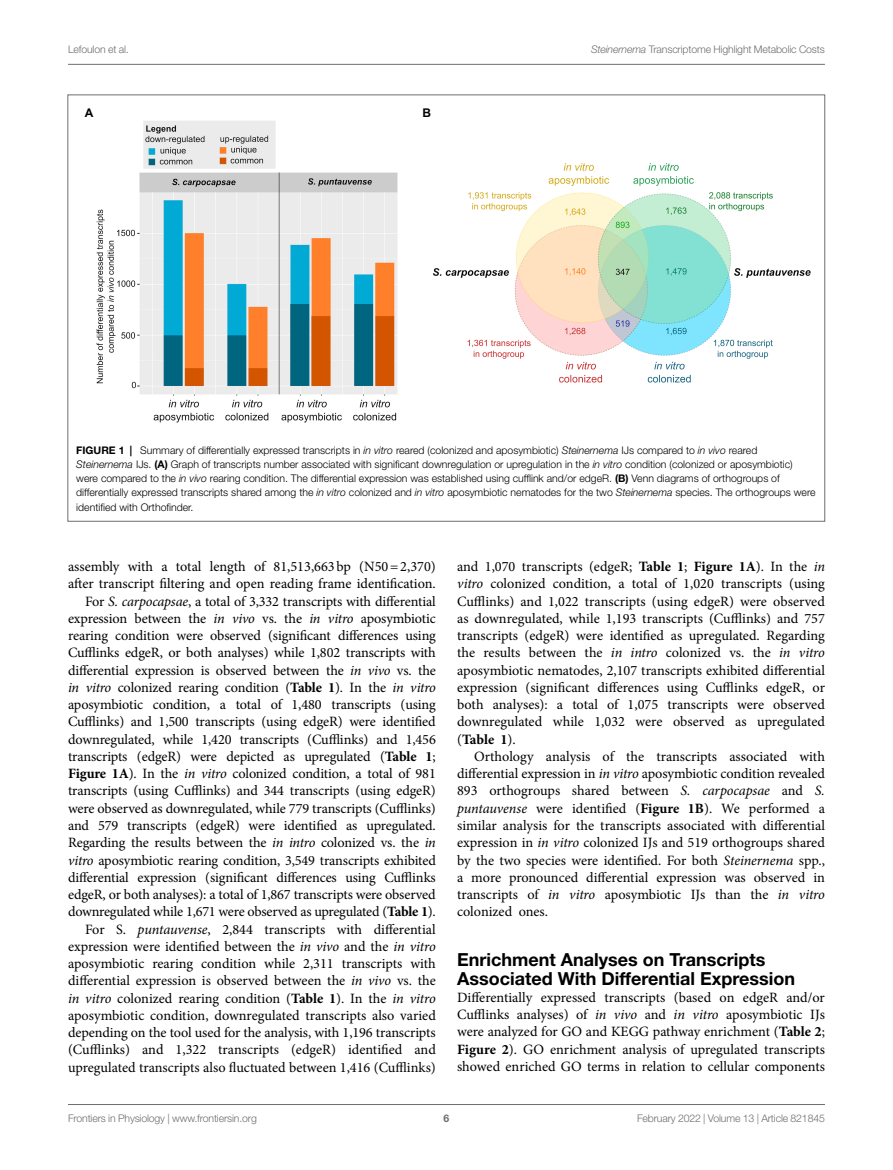
<style>
.page{position:relative;width:893px;height:1170px;background:#fff}
.page>*{position:absolute;margin:0;border:0;box-sizing:border-box;transform-origin:0 0}
.HEAD_2{font:700 18px/18.8px "Helvetica Neue LT Std";color:#000}
.TEXT{font:14.25px/17.2px "Minion Pro";letter-spacing:-.005em;color:#000;text-align:justify}
.TEXT_FLUSH{font:14.25px/17.2px "Minion Pro";color:#000}
.t1{font:700 12px "Arial";color:#000}
.FIG_LEG{font:300 10.5px/14.2px "Helvetica Neue LT Std";color:#000}
.t2{font:300 10.5px "Helvetica Neue LT Std";letter-spacing:-.015em;color:#6d6e71}
.t3{font:700 10.5px "Helvetica Neue LT Std";color:#6d6e71}
.s1{font-style:italic}
.s2{font-weight:700}
</style>
<div class="page">
<hr style="left:68px;top:64px;width:757px;height:1px;background:#6d6e71">
<hr style="left:68px;top:1104px;width:757px;height:1px;background:#6d6e71">
<img style="left:96px;top:121px;width:715px;height:302px">
<p class="t2" style="left:68px;top:42px;width:62px">Lefoulon et al.</p>
<p class="t2" style="left:591px;top:42px;width:235px"><span class="s1">Steinernema</span> Transcriptome Highlight Metabolic Costs</p>
<p class="t1" style="left:85px;top:105px;width:10px">A</p>
<p class="t1" style="left:422px;top:105px;width:10px">B</p>
<p class="FIG_LEG" style="left:76px;top:442px;width:741px"><span class="s2">FIGURE 1 |</span> Summary of differentially expressed transcripts in <span class="s1">in vitro</span> reared (colonized and aposymbiotic) <span class="s1">Steinernema</span> IJs compared to <span class="s1">in vivo</span> reared <span class="s1">Steinernema</span> IJs. <span class="s2">(A)</span> Graph of transcripts number associated with significant downregulation or upregulation in the <span class="s1">in vitro</span> condition (colonized or aposymbiotic) were compared to the <span class="s1">in vivo</span> rearing condition. The differential expression was established using cufflink and/or edgeR. <span class="s2">(B)</span> Venn diagrams of orthogroups of differentially expressed transcripts shared among the <span class="s1">in vitro</span> colonized and <span class="s1">in vitro</span> aposymbiotic nematodes for the two <span class="s1">Steinernema</span> species. The orthogroups were identified with Orthofinder.</p>
<p class="TEXT_FLUSH" style="left:68px;top:558px;width:369px">assembly with a total length of 81,513,663bp (N50=2,370) after transcript filtering and open reading frame identification.</p>
<p class="TEXT" style="left:68px;top:592px;width:369px;text-indent:17px">For <span class="s1">S. carpocapsae</span>, a total of 3,332 transcripts with differential expression between the <span class="s1">in vivo</span> vs. the <span class="s1">in vitro</span> aposymbiotic rearing condition were observed (significant differences using Cufflinks edgeR, or both analyses) while 1,802 transcripts with differential expression is observed between the <span class="s1">in vivo</span> vs. the <span class="s1">in vitro</span> colonized rearing condition (<span class="s2">Table 1</span>). In the <span class="s1">in vitro </span>aposymbiotic condition, a total of 1,480 transcripts (using Cufflinks) and 1,500 transcripts (using edgeR) were identified downregulated, while 1,420 transcripts (Cufflinks) and 1,456 transcripts (edgeR) were depicted as upregulated (<span class="s2">Table 1</span>; <span class="s2">Figure 1A</span>). In the <span class="s1">in vitro</span> colonized condition, a total of 981 transcripts (using Cufflinks) and 344 transcripts (using edgeR) were observed as downregulated, while 779 transcripts (Cufflinks) and 579 transcripts (edgeR) were identified as upregulated.<br>Regarding the results between the <span class="s1">in intro</span> colonized vs. the <span class="s1">in vitro</span> aposymbiotic rearing condition, 3,549 transcripts exhibited differential expression (significant differences using Cufflinks edgeR, or both analyses): a total of 1,867 transcripts were observed downregulated while 1,671 were observed as upregulated (<span class="s2">Table 1</span>).</p>
<p class="TEXT" style="left:68px;top:920px;width:369px;text-indent:17px">For S. <span class="s1">puntauvense</span>, 2,844 transcripts with differential expression were identified between the <span class="s1">in vivo</span> and the <span class="s1">in vitro </span>aposymbiotic rearing condition while 2,311 transcripts with differential expression is observed between the <span class="s1">in vivo</span> vs. the <span class="s1">in vitro</span> colonized rearing condition (<span class="s2">Table 1</span>). In the <span class="s1">in vitro </span>aposymbiotic condition, downregulated transcripts also varied depending on the tool used for the analysis, with 1,196 transcripts (Cufflinks) and 1,322 transcripts (edgeR) identified and upregulated transcripts also fluctuated between 1,416 (Cufflinks)</p>
<p class="TEXT" style="left:457px;top:558px;width:369px">and 1,070 transcripts (edgeR; <span class="s2">Table 1</span>; <span class="s2">Figure 1A</span>). In the <span class="s1">in vitro</span> colonized condition, a total of 1,020 transcripts (using Cufflinks) and 1,022 transcripts (using edgeR) were observed as downregulated, while 1,193 transcripts (Cufflinks) and 757 transcripts (edgeR) were identified as upregulated. Regarding the results between the <span class="s1">in intro</span> colonized vs. the <span class="s1">in vitro </span>aposymbiotic nematodes, 2,107 transcripts exhibited differential expression (significant differences using Cufflinks edgeR, or both analyses): a total of 1,075 transcripts were observed downregulated while 1,032 were observed as upregulated (<span class="s2">Table 1</span>).</p>
<p class="TEXT" style="left:457px;top:747px;width:369px;text-indent:17px">Orthology analysis of the transcripts associated with differential expression in <span class="s1">in vitro</span> aposymbiotic condition revealed 893 orthogroups shared between <span class="s1">S. carpocapsae</span> and <span class="s1">S. puntauvense</span> were identified (<span class="s2">Figure 1B</span>). We performed a similar analysis for the transcripts associated with differential expression in <span class="s1">in vitro</span> colonized IJs and 519 orthogroups shared by the two species were identified. For both <span class="s1">Steinernema</span> spp., a more pronounced differential expression was observed in transcripts of <span class="s1">in vitro</span> aposymbiotic IJs than the <span class="s1">in vitro </span>colonized ones.</p>
<p class="HEAD_2" style="left:457px;top:949px;width:339px">Enrichment Analyses on Transcripts<br>Associated With Differential Expression</p>
<p class="TEXT_FLUSH" style="left:457px;top:988px;width:369px;text-align:justify">Differentially expressed transcripts (based on edgeR and/or Cufflinks analyses) of <span class="s1">in vivo</span> and <span class="s1">in vitro</span> aposymbiotic IJs were analyzed for GO and KEGG pathway enrichment (<span class="s2">Table 2</span>; <span class="s2">Figure 2</span>). GO enrichment analysis of upregulated transcripts showed enriched GO terms in relation to cellular components</p>
<p class="t2" style="left:68px;top:1111px;width:190px">Frontiers in Physiology | www.frontiersin.org</p>
<p class="t3" style="left:444px;top:1111px;width:7px">6</p>
<p class="t2" style="left:637px;top:1111px;width:189px">February 2022 | Volume 13 | Article 821845</p>
</div>
